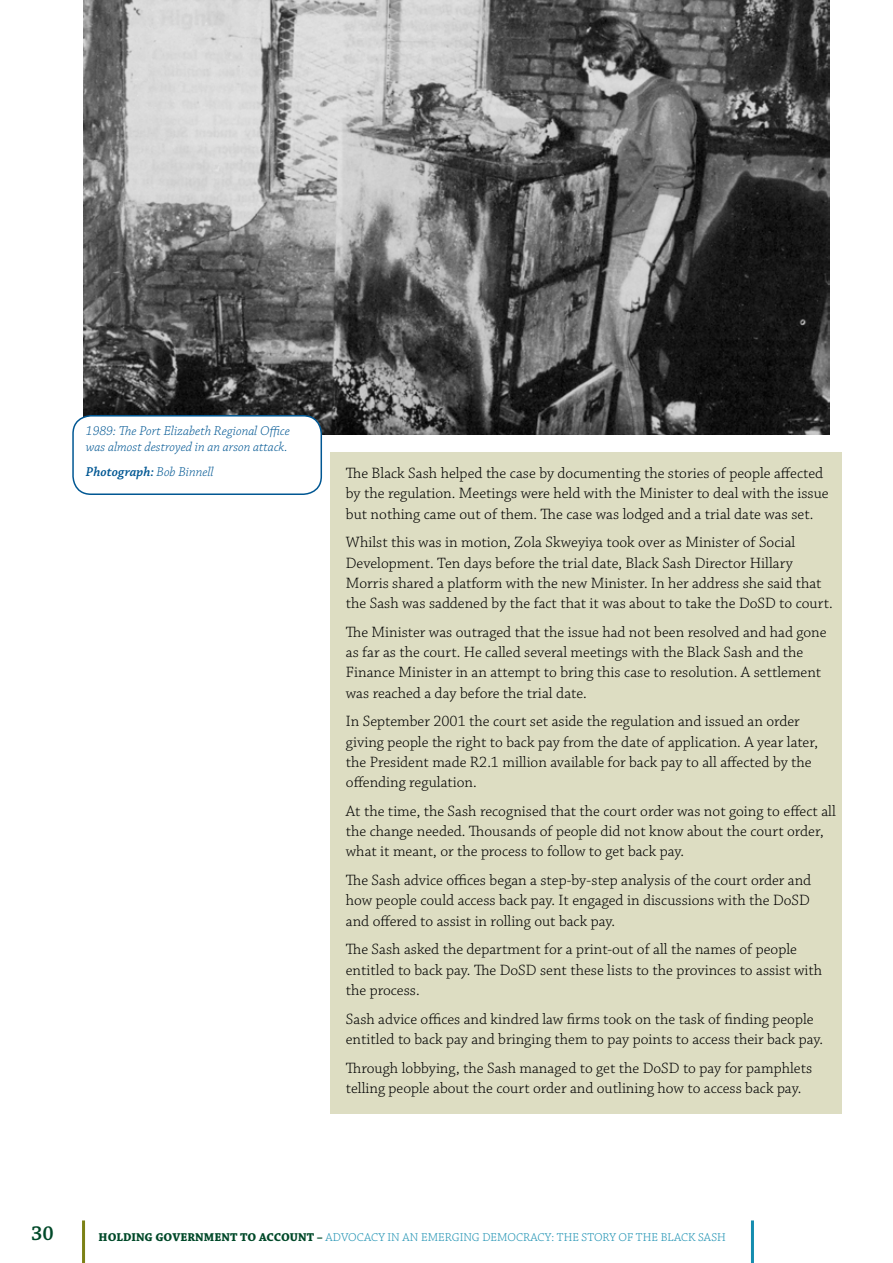
<style>
.page{position:relative;width:893px;height:1263px;background:#fff}
.page>*{position:absolute;margin:0;border:0;box-sizing:border-box;transform-origin:0 0}
.t1{font:600 21px "Chaparral Pro";color:#004929}
.t2{font:300 15.75px/20.2px "Chaparral Pro";color:#000}
.t3{font:italic 300 13.5px/16.5px "Chaparral Pro";color:#005793}
.t4{font:italic 600 13.5px "Chaparral Pro";color:#005793}
.t5{font:300 12px "Chaparral Pro";color:#158daf}
.s1{font-weight:300}
.s2{font-weight:700;color:#004929}
</style>
<div class="page">
<hr style="left:82px;top:1220px;width:3px;height:43px;background:#7c8116">
<hr style="left:751px;top:1220px;width:3px;height:43px;background:#158daf">
<div style="left:330px;top:452px;width:512px;height:662px;background:#ddddc2"></div>
<img style="left:84px;top:0;width:745px;height:434px">
<div style="left:73px;top:416px;width:248px;height:78px;background:#fff;border-radius:18px"></div>
<div style="left:72px;top:415px;width:250px;height:80px;border:2px solid #005793;border-radius:18px"></div>
<p class="t3" style="left:86px;top:423px;width:206px">1989: The Port Elizabeth Regional Office was almost destroyed in an arson attack.</p>
<p class="t4" style="left:86px;top:464px;width:129px">Photograph: <span class="s1">Bob Binnell</span></p>
<p class="t2" style="left:346px;top:464px;width:484px">The Black Sash helped the case by documenting the stories of people affected by the regulation. Meetings were held with the Minister to deal with the issue but nothing came out of them. The case was lodged and a trial date was set.</p>
<p class="t2" style="left:346px;top:533px;width:488px">Whilst this was in motion, Zola Skweyiya took over as Minister of Social Development. Ten days before the trial date, Black Sash Director Hillary Morris shared a platform with the new Minister. In her address she said that the Sash was saddened by the fact that it was about to take the DoSD to court.</p>
<p class="t2" style="left:346px;top:622px;width:482px">The Minister was outraged that the issue had not been resolved and had gone as far as the court. He called several meetings with the Black Sash and the Finance Minister in an attempt to bring this case to resolution. A settlement was reached a day before the trial date.</p>
<p class="t2" style="left:346px;top:712px;width:474px">In September 2001 the court set aside the regulation and issued an order giving people the right to back pay from the date of application. A year later, the President made R2.1 million available for back pay to all affected by the offending regulation.</p>
<p class="t2" style="left:346px;top:801px;width:491px">At the time, the Sash recognised that the court order was not going to effect all the change needed. Thousands of people did not know about the court order, what it meant, or the process to follow to get back pay.</p>
<p class="t2" style="left:346px;top:871px;width:467px;text-align:justify">The Sash advice offices began a step-by-step analysis of the court order and how people could access back pay. It engaged in discussions with the DoSD and offered to assist in rolling out back pay.</p>
<p class="t2" style="left:346px;top:940px;width:478px">The Sash asked the department for a print-out of all the names of people entitled to back pay. The DoSD sent these lists to the provinces to assist with the process.</p>
<p class="t2" style="left:346px;top:1009px;width:479px">Sash advice offices and kindred law firms took on the task of finding people entitled to back pay and bringing them to pay points to access their back pay.</p>
<p class="t2" style="left:346px;top:1058px;width:468px">Through lobbying, the Sash managed to get the DoSD to pay for pamphlets telling people about the court order and outlining how to access back pay.</p>
<h1 class="t1" style="left:31px;top:1222px;width:24px">30</h1>
<p class="t5" style="left:99px;top:1230px;width:629px"><span class="s2">HOLDING GOVERNMENT TO ACCOUNT –</span> ADVOCACY IN AN EMERGING DEMOCRACY: THE STORY OF THE BLACK SASH</p>
</div>
